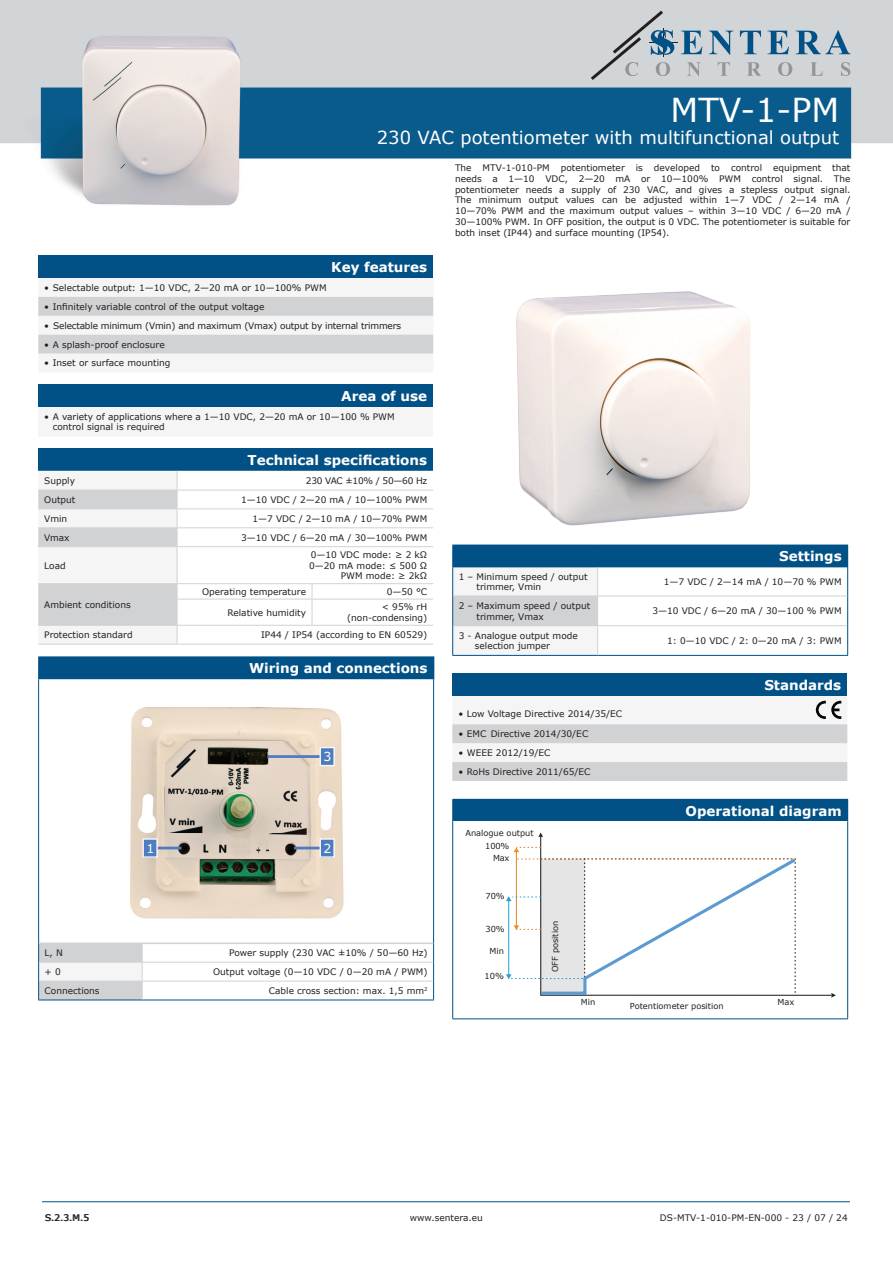
<style>
.page{position:relative;width:893px;height:1263px;background:#fff}
.page>*{position:absolute;margin:0;border:0;box-sizing:border-box;transform-origin:0 0}
.t1{font:33px "Verdana";color:#fff}
.subheader{font:18px "Verdana";color:#fff}
.head-table{font:700 13.5px "Verdana";color:#fff}
.t2{font:12.6px "Verdana";color:#fff}
.Body_text{font:9px/10.8px "Verdana";color:#231f20;text-align:justify}
.table_text{font:9px/10.8px "Verdana";color:#231f20}
.bullet-style{font:9px "Verdana";color:#231f20}
.Body_text-2{font:9px "Verdana";letter-spacing:-.02em;color:#231f20}
.bullet-style-2{font:9px "Verdana";letter-spacing:-.03em;color:#231f20}
.table_content{font:9px "Verdana";color:#231f20}
.Marketing_code{font:9px "Verdana";color:#231f20}
.Body_text-3{font:8.25px "Verdana";color:#231f20}
</style>
<div class="page">
<hr style="left:42px;top:1201px;width:808px;height:1px;background:#015186">
<img style="left:0;top:0;width:892px;height:206px">
<svg style="left:718px;top:62px;width:12px;height:14px"></svg>
<svg style="left:747px;top:62px;width:14px;height:14px"></svg>
<svg style="left:778px;top:62px;width:14px;height:14px"></svg>
<svg style="left:810px;top:62px;width:13px;height:14px"></svg>
<svg style="left:841px;top:62px;width:9px;height:14px"></svg>
<svg style="left:709px;top:31px;width:24px;height:24px"></svg>
<svg style="left:740px;top:31px;width:21px;height:23px"></svg>
<svg style="left:767px;top:31px;width:22px;height:23px"></svg>
<svg style="left:796px;top:30px;width:54px;height:24px"></svg>
<svg style="left:591px;top:11px;width:111px;height:69px;background:#b6c0c5"></svg>
<div style="left:38px;top:256px;width:395px;height:22px;background:#015186"></div>
<svg style="left:38px;top:296px;width:395px;height:58px"></svg>
<div style="left:38px;top:384px;width:395px;height:23px;background:#015186"></div>
<div style="left:38px;top:407px;width:395px;height:29px;background:#f5f5f6"></div>
<div style="left:38px;top:448px;width:395px;height:23px;background:#015186"></div>
<hr style="left:38px;top:644px;width:139px;height:1px;background:#d1d2d4">
<hr style="left:177px;top:644px;width:135px;height:1px;background:#d1d2d4">
<hr style="left:312px;top:644px;width:121px;height:1px;background:#d1d2d4">
<svg style="left:38px;top:471px;width:395px;height:173px"></svg>
<hr style="left:312px;top:625px;width:121px;height:1px;background:#d1d2d4">
<div style="left:39px;top:657px;width:395px;height:22px;background:#015186"></div>
<svg style="left:39px;top:679px;width:394px;height:302px"></svg>
<hr style="left:38px;top:656px;width:104px;height:1px;background:#015186">
<svg style="left:38px;top:657px;width:1px;height:22px"></svg>
<hr style="left:142px;top:656px;width:292px;height:1px;background:#015186">
<hr style="left:38px;top:679px;width:1px;height:264px;background:#015186">
<hr style="left:433px;top:679px;width:1px;height:264px;background:#015186">
<svg style="left:433px;top:943px;width:1px;height:56px"></svg>
<hr style="left:142px;top:999px;width:292px;height:1px;background:#015186">
<hr style="left:39px;top:942px;width:103px;height:2px;background:#d1d2d4">
<hr style="left:142px;top:942px;width:291px;height:2px;background:#d1d2d4">
<hr style="left:142px;top:962px;width:291px;height:1px;background:#d1d2d4">
<hr style="left:142px;top:981px;width:291px;height:1px;background:#d1d2d4">
<svg style="left:38px;top:943px;width:105px;height:57px"></svg>
<img style="left:118px;top:696px;width:236px;height:230px">
<hr style="left:157px;top:847px;width:24px;height:2px;background:#4d7dbf">
<svg style="left:142px;top:838px;width:16px;height:20px"></svg>
<hr style="left:294px;top:847px;width:26px;height:2px;background:#4d7dbf">
<svg style="left:320px;top:838px;width:15px;height:20px"></svg>
<hr style="left:267px;top:755px;width:53px;height:3px;background:#4d7dbf">
<svg style="left:320px;top:747px;width:15px;height:19px"></svg>
<img style="left:516px;top:291px;width:235px;height:235px">
<hr style="left:452px;top:655px;width:146px;height:1px;background:#015186">
<hr style="left:598px;top:655px;width:250px;height:1px;background:#015186">
<svg style="left:452px;top:545px;width:396px;height:110px"></svg>
<div style="left:452px;top:674px;width:395px;height:22px;background:#015186"></div>
<svg style="left:452px;top:700px;width:395px;height:81px"></svg>
<div style="left:453px;top:799px;width:395px;height:23px;background:#015186"></div>
<hr style="left:452px;top:799px;width:396px;height:1px;background:#015186">
<svg style="left:452px;top:800px;width:1px;height:22px"></svg>
<hr style="left:452px;top:822px;width:1px;height:196px;background:#015186">
<hr style="left:847px;top:822px;width:1px;height:196px;background:#015186">
<hr style="left:452px;top:1018px;width:396px;height:1px;background:#015186">
<svg style="left:831px;top:993px;width:5px;height:4px"></svg>
<svg style="left:538px;top:832px;width:5px;height:5px"></svg>
<svg style="left:506px;top:847px;width:293px;height:149px"></svg>
<p class="t1" style="left:671px;top:87px;width:170px">MTV-1-PM</p>
<p class="subheader" style="left:377px;top:125px;width:464px">230 VAC potentiometer with multifunctional output</p>
<p class="head-table" style="left:331px;top:258px;width:97px">Key features</p>
<p class="Body_text" style="left:44px;top:282px;width:284px">• Selectable output: 1—10 VDC, 2—20 mA or 10—100% PWM</p>
<p class="Body_text" style="left:44px;top:301px;width:222px">• Infinitely variable control of the output voltage</p>
<p class="Body_text-2" style="left:44px;top:319px;width:358px">• Selectable minimum (Vmin) and maximum (Vmax) output by internal trimmers</p>
<p class="Body_text" style="left:44px;top:339px;width:122px">• A splash-proof enclosure</p>
<p class="Body_text" style="left:44px;top:358px;width:128px">• Inset or surface mounting</p>
<p class="head-table" style="left:341px;top:386px;width:87px">Area of use</p>
<p class="Body_text" style="left:53px;top:411px;width:344px;text-indent:-9px">• A variety of applications where a 1—10 VDC, 2—20 mA or 10—100 % PWM control signal is required</p>
<p class="head-table" style="left:248px;top:450px;width:181px">Technical specifications</p>
<p class="table_text" style="left:44px;top:475px;width:32px">Supply</p>
<p class="bullet-style-2" style="left:306px;top:475px;width:123px">230 VAC ±10% / 50—60 Hz</p>
<p class="table_text" style="left:44px;top:494px;width:33px">Output</p>
<p class="bullet-style" style="left:241px;top:493px;width:188px">1—10 VDC / 2—20 mA / 10—100% PWM</p>
<p class="table_text" style="left:44px;top:513px;width:25px">Vmin</p>
<p class="bullet-style" style="left:252px;top:512px;width:176px">1—7 VDC / 2—10 mA / 10—70% PWM</p>
<p class="table_text" style="left:44px;top:532px;width:27px">Vmax</p>
<p class="bullet-style" style="left:241px;top:531px;width:188px">3—10 VDC / 6—20 mA / 30—100% PWM</p>
<p class="table_text" style="left:44px;top:560px;width:23px">Load</p>
<p class="bullet-style" style="left:311px;top:548px;width:118px">0—10 VDC mode: ≥ 2 kΩ</p>
<p class="bullet-style" style="left:309px;top:559px;width:120px">0—20 mA mode: ≤ 500 Ω</p>
<p class="bullet-style" style="left:341px;top:570px;width:88px">PWM mode: ≥ 2kΩ</p>
<p class="table_text" style="left:44px;top:599px;width:88px">Ambient conditions</p>
<p class="table_text" style="left:202px;top:586px;width:105px">Operating temperature</p>
<p class="table_text" style="left:387px;top:586px;width:42px">0—50 °C</p>
<p class="table_text" style="left:227px;top:607px;width:80px">Relative humidity</p>
<p class="table_text" style="left:347px;top:601px;width:82px;text-align:right">&lt; 95% rH (non-condensing)</p>
<p class="table_content" style="left:44px;top:629px;width:90px">Protection standard</p>
<p class="table_text" style="left:261px;top:629px;width:168px">IP44 / IP54 (according to EN 60529)</p>
<p class="head-table" style="left:249px;top:659px;width:180px">Wiring and connections</p>
<p class="t2" style="left:323px;top:748px;width:9px">3</p>
<p class="t2" style="left:146px;top:839px;width:9px">1</p>
<p class="t2" style="left:323px;top:839px;width:9px">2</p>
<p class="table_text" style="left:45px;top:947px;width:20px">L, N</p>
<p class="table_text" style="left:229px;top:947px;width:200px">Power supply (230 VAC ±10% / 50—60 Hz)</p>
<p class="table_text" style="left:45px;top:966px;width:18px">+ 0</p>
<p class="table_text" style="left:213px;top:966px;width:216px">Output voltage (0—10 VDC / 0—20 mA / PWM)</p>
<p class="table_text" style="left:45px;top:985px;width:57px">Connections</p>
<p class="table_text" style="left:269px;top:985px;width:160px">Cable cross section: max. 1,5 mm<sup>2</sup></p>
<p class="Body_text" style="left:455px;top:162px;width:397px">The MTV-1-010-PM potentiometer is developed to control equipment that needs a 1—10 VDC, 2—20 mA or 10—100% PWM control signal. The potentiometer needs a supply of 230 VAC, and gives a stepless output signal.<br>The minimum output values can be adjusted within 1—7 VDC / 2—14 mA / 10—70% PWM and the maximum output values – within 3—10 VDC / 6—20 mA / 30—100% PWM. In OFF position, the output is 0 VDC. The potentiometer is suitable for both inset (IP44) and surface mounting (IP54).</p>
<p class="head-table" style="left:779px;top:547px;width:64px">Settings</p>
<p class="table_text" style="left:476px;top:572px;width:113px;line-height:9.8px;text-indent:-18px">1 – Minimum speed / output trimmer, Vmin</p>
<p class="table_text" style="left:664px;top:576px;width:179px">1—7 VDC / 2—14 mA / 10—70 % PWM</p>
<p class="table_text" style="left:476px;top:600px;width:115px;text-indent:-18px">2 – Maximum speed / output trimmer, Vmax</p>
<p class="table_text" style="left:652px;top:605px;width:191px">3—10 VDC / 6—20 mA / 30—100 % PWM</p>
<p class="table_text" style="left:475px;top:630px;width:104px;text-indent:-16px">3 - Analogue output mode selection jumper</p>
<p class="table_text" style="left:667px;top:635px;width:176px">1: 0—10 VDC / 2: 0—20 mA / 3: PWM</p>
<p class="head-table" style="left:764px;top:676px;width:78px">Standards</p>
<p class="Body_text" style="left:458px;top:708px;width:165px">• Low Voltage Directive 2014/35/EC</p>
<p class="Body_text" style="left:458px;top:728px;width:131px">• EMC Directive 2014/30/EC</p>
<p class="Body_text" style="left:458px;top:747px;width:94px">• WEEE 2012/19/EC</p>
<p class="Body_text" style="left:458px;top:766px;width:134px">• RoHs Directive 2011/65/EC</p>
<p class="head-table" style="left:686px;top:801px;width:158px">Operational diagram</p>
<p class="Body_text-3" style="left:465px;top:827px;width:70px">Analogue output</p>
<p class="Body_text-3" style="left:493px;top:852px;width:18px">Max</p>
<p class="Body_text-3" style="left:485px;top:840px;width:25px">100%</p>
<p class="Body_text-3" style="left:486px;top:890px;width:20px">70%</p>
<p class="Body_text-3" style="left:486px;top:923px;width:20px">30%</p>
<p class="Body_text-3" style="left:489px;top:946px;width:16px">Min</p>
<p class="Body_text-3" style="left:485px;top:970px;width:21px">10%</p>
<p class="Body_text-3" style="left:549px;top:972px;width:53px;rotate:-90deg">OFF position</p>
<p class="Body_text-3" style="left:581px;top:996px;width:16px">Min</p>
<p class="Body_text-3" style="left:777px;top:996px;width:18px">Max</p>
<p class="Body_text-3" style="left:630px;top:1000px;width:95px">Potentiometer position</p>
<p class="Marketing_code" style="left:45px;top:1211px;width:45px">S.2.3.M.5</p>
<p class="Body_text" style="left:410px;top:1212px;width:75px">www.sentera.eu</p>
<p class="Body_text" style="left:660px;top:1212px;width:189px">DS-MTV-1-010-PM-EN-000 - 23 / 07 / 24</p>
</div>
